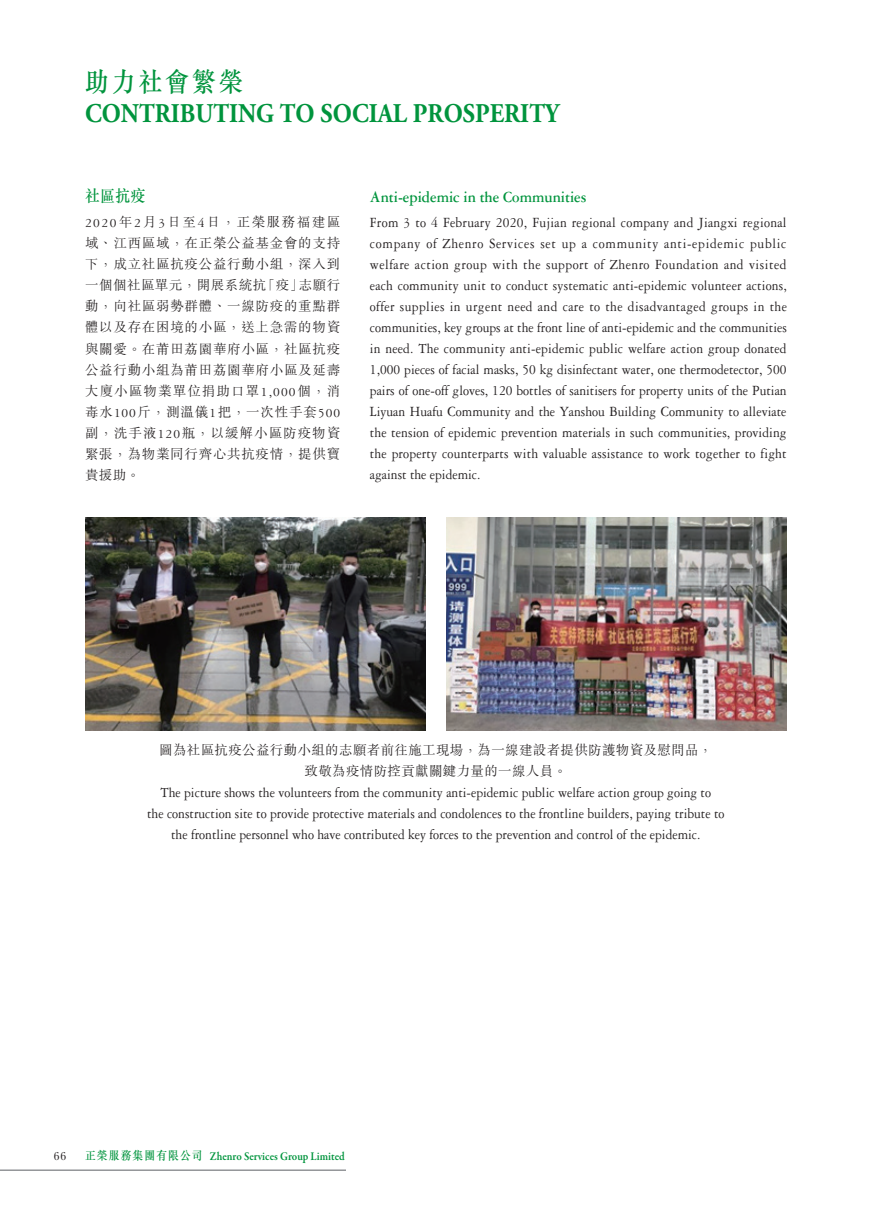
<style>
.page{position:relative;width:893px;height:1212px;background:#fff}
.page>*{position:absolute;margin:0;border:0;box-sizing:border-box;transform-origin:0 0}
.t1{font:700 27px "Adobe Garamond Pro";color:#00943d;scale:.9 1}
.t2{font:500 27px "M Sung HK";letter-spacing:.1em;color:#00943d;scale:.9 1}
.t3{font:700 16.5px "Garamond 3 LT Std";color:#00943d;scale:.9 1}
.t4{font:500 16.5px "M Sung HK";color:#00943d;scale:.9 1}
.t5{font:15px/21px "Garamond 3 LT Std";color:#231f20;text-align:justify;scale:.9 1}
.t6{font:300 13.5px/21px "M Sung HK";letter-spacing:.025em;color:#231f20;text-align:justify}
.t7{font:600 12px "Garamond Premr Pro";color:#00943d;scale:.9 1}
.t8{font:500 12px "M Sung HK";color:#231f20;scale:.9 1}
.s1{font-family:"Garamond 3 LT Std";font-weight:400}
.s2{font-family:"M Sung HK";font-weight:500}
</style>
<div class="page">
<hr style="left:0;top:1169px;width:346px;height:2px;background:#939598">
<img style="left:85px;top:517px;width:340px;height:213px">
<img style="left:446px;top:517px;width:341px;height:213px">
<h1 class="t2" style="left:85px;top:63px;width:177px">助力社會繁榮</h1>
<h1 class="t1" style="left:85px;top:98px;width:528px">CONTRIBUTING TO SOCIAL PROSPERITY</h1>
<p class="t4" style="left:85px;top:185px;width:69px">社區抗疫</p>
<p class="t6" style="left:85px;top:211px;width:257px"><span class="s1">2020</span>年<span class="s1">2</span>月<span class="s1">3</span>日至<span class="s1">4</span>日，正榮服務福建區域、江西區域，在正榮公益基金會的支持下，成立社區抗疫公益行動小組，深入到一個個社區單元，開展系統抗「疫」志願行動，向社區弱勢群體、一線防疫的重點群體以及存在困境的小區，送上急需的物資與關愛。在莆田荔園華府小區，社區抗疫公益行動小組為莆田荔園華府小區及延壽大廈小區物業單位捐助口罩<span class="s1">1,000</span>個，消毒水<span class="s1">100</span>斤，測溫儀<span class="s1">1</span>把，一次性手套<span class="s1">500</span>副，洗手液<span class="s1">120</span>瓶，以緩解小區防疫物資緊張，為物業同行齊心共抗疫情，提供寶貴援助。</p>
<p class="t3" style="left:370px;top:188px;width:242px">Anti-epidemic in the Communities</p>
<p class="t5" style="left:370px;top:212px;width:465px">From 3 to 4 February 2020, Fujian regional company and Jiangxi regional company of Zhenro Services set up a community anti-epidemic public welfare action group with the support of Zhenro Foundation and visited each community unit to conduct systematic anti-epidemic volunteer actions, offer supplies in urgent need and care to the disadvantaged groups in the communities, key groups at the front line of anti-epidemic and the communities in need. The community anti-epidemic public welfare action group donated 1,000 pieces of facial masks, 50 kg disinfectant water, one thermodetector, 500 pairs of one-off gloves, 120 bottles of sanitisers for property units of the Putian Liyuan Huafu Community and the Yanshou Building Community to alleviate the tension of epidemic prevention materials in such communities, providing the property counterparts with valuable assistance to work together to fight against the epidemic.</p>
<p class="t6" style="left:159px;top:739px;width:555px;text-align:center">圖為社區抗疫公益行動小組的志願者前往施工現場，為一線建設者提供防護物資及慰問品，致敬為疫情防控貢獻關鍵力量的一線人員。</p>
<p class="t5" style="left:147px;top:782px;width:643px;text-align:center">The picture shows the volunteers from the community anti-epidemic public welfare action group going to<br>the construction site to provide protective materials and condolences to the frontline builders, paying tribute to the frontline personnel who have contributed key forces to the prevention and control of the epidemic.</p>
<p class="t8" style="left:54px;top:1147px;width:15px">66</p>
<p class="t7" style="left:85px;top:1149px;width:290px"><span class="s2">正榮服務集團有限公司</span> Zhenro Services Group Limited</p>
</div>
